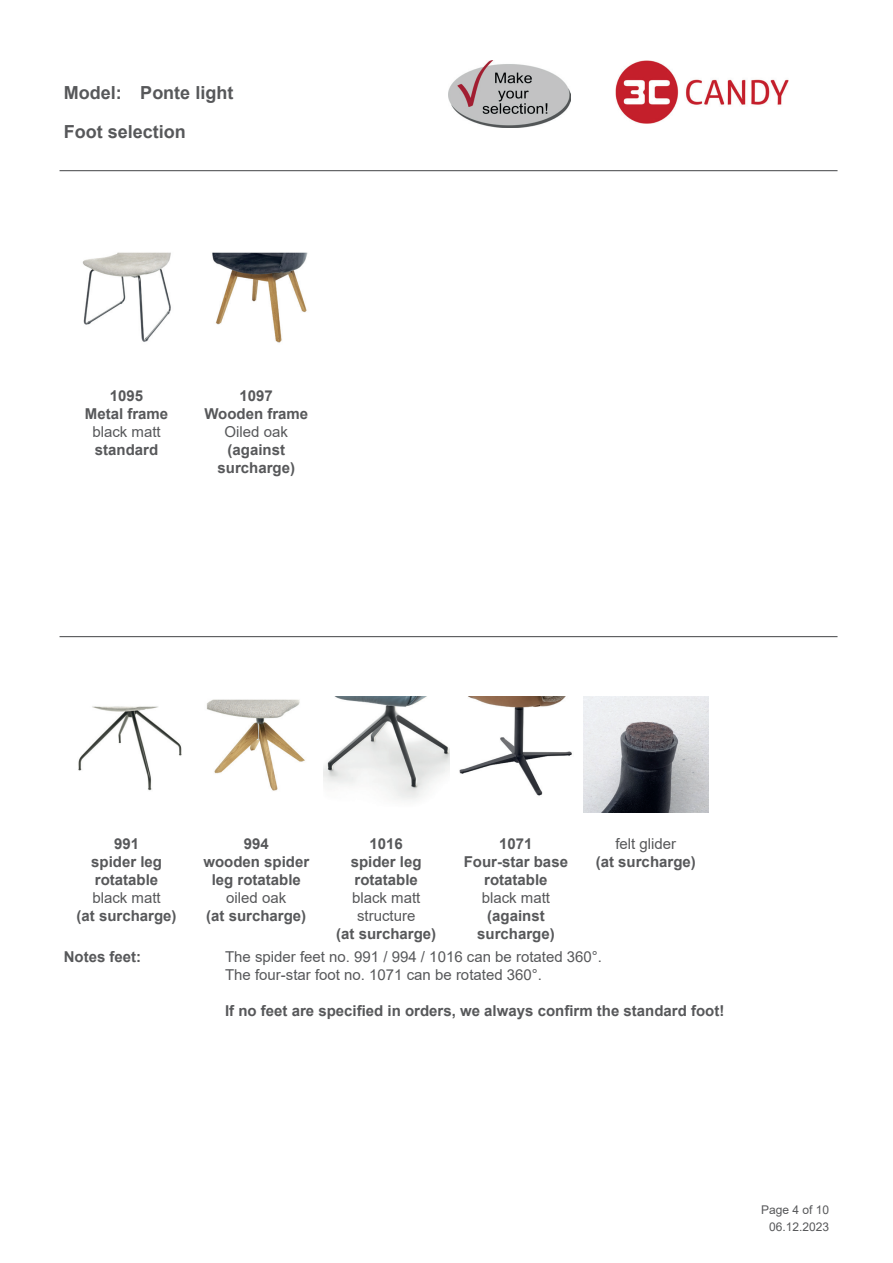
<style>
.page{position:relative;width:893px;height:1263px;background:#fff}
.page>*{position:absolute;margin:0;border:0;box-sizing:border-box;transform-origin:0 0}
.t1{font:700 18px "Arial";color:#57585a}
.t2{font:700 15px/18px "Arial";color:#57585a;text-align:center}
.t3{font:15px/18px "Arial";color:#57585a;text-align:center}
.t4{font:12px/17px "Arial";color:#57585a;text-align:right}
</style>
<div class="page">
<hr style="left:60px;top:636px;width:777px;height:1px;background:#57585a">
<hr style="left:60px;top:170px;width:777px;height:1px;background:#57585a">
<img style="left:82px;top:252px;width:89px;height:90px">
<img style="left:212px;top:252px;width:96px;height:91px">
<img style="left:78px;top:706px;width:104px;height:85px">
<img style="left:206px;top:699px;width:99px;height:92px">
<img style="left:323px;top:697px;width:126px;height:104px">
<img style="left:459px;top:697px;width:113px;height:99px">
<img style="left:583px;top:697px;width:126px;height:116px">
<img style="left:615px;top:60px;width:173px;height:63px">
<img style="left:448px;top:60px;width:122px;height:68px">
<p class="t1" style="left:64px;top:80px;width:59px">Model:</p>
<p class="t1" style="left:140px;top:80px;width:95px">Ponte light</p>
<p class="t1" style="left:64px;top:119px;width:124px">Foot selection</p>
<p class="t2" style="left:85px;top:387px;width:85px">1095<br>Metal frame</p>
<p class="t3" style="left:92px;top:423px;width:70px">black matt</p>
<p class="t2" style="left:95px;top:441px;width:65px">standard</p>
<p class="t2" style="left:204px;top:387px;width:105px">1097<br>Wooden frame</p>
<p class="t3" style="left:225px;top:423px;width:65px">Oiled oak</p>
<p class="t2" style="left:218px;top:441px;width:79px">(against surcharge)</p>
<p class="t2" style="left:91px;top:834px;width:72px">991 spider leg rotatable</p>
<p class="t3" style="left:92px;top:888px;width:70px">black matt</p>
<p class="t2" style="left:77px;top:906px;width:102px">(at surcharge)</p>
<p class="t2" style="left:203px;top:834px;width:107px">994<br>wooden spider leg rotatable</p>
<p class="t3" style="left:226px;top:888px;width:62px">oiled oak</p>
<p class="t2" style="left:206px;top:906px;width:102px">(at surcharge)</p>
<p class="t2" style="left:351px;top:834px;width:72px">1016 spider leg rotatable</p>
<p class="t3" style="left:352px;top:888px;width:70px">black matt structure</p>
<p class="t2" style="left:336px;top:924px;width:102px">(at surcharge)</p>
<p class="t2" style="left:464px;top:834px;width:106px">1071<br>Four-star base rotatable</p>
<p class="t3" style="left:482px;top:888px;width:70px">black matt</p>
<p class="t2" style="left:477px;top:906px;width:79px">(against surcharge)</p>
<p class="t3" style="left:615px;top:834px;width:62px">felt glider</p>
<p class="t2" style="left:596px;top:852px;width:102px">(at surcharge)</p>
<p class="t2" style="left:64px;top:948px;width:79px">Notes feet:</p>
<p class="t3" style="left:225px;top:948px;width:379px;text-align:left">The spider feet no. 991 / 994 / 1016 can be rotated 360°.<br>The four-star foot no. 1071 can be rotated 360°.</p>
<p class="t2" style="left:225px;top:1002px;width:501px">If no feet are specified in orders, we always confirm the standard foot!</p>
<p class="t4" style="left:761px;top:1201px;width:70px">Page 4 of 10<br>06.12.2023</p>
</div>
